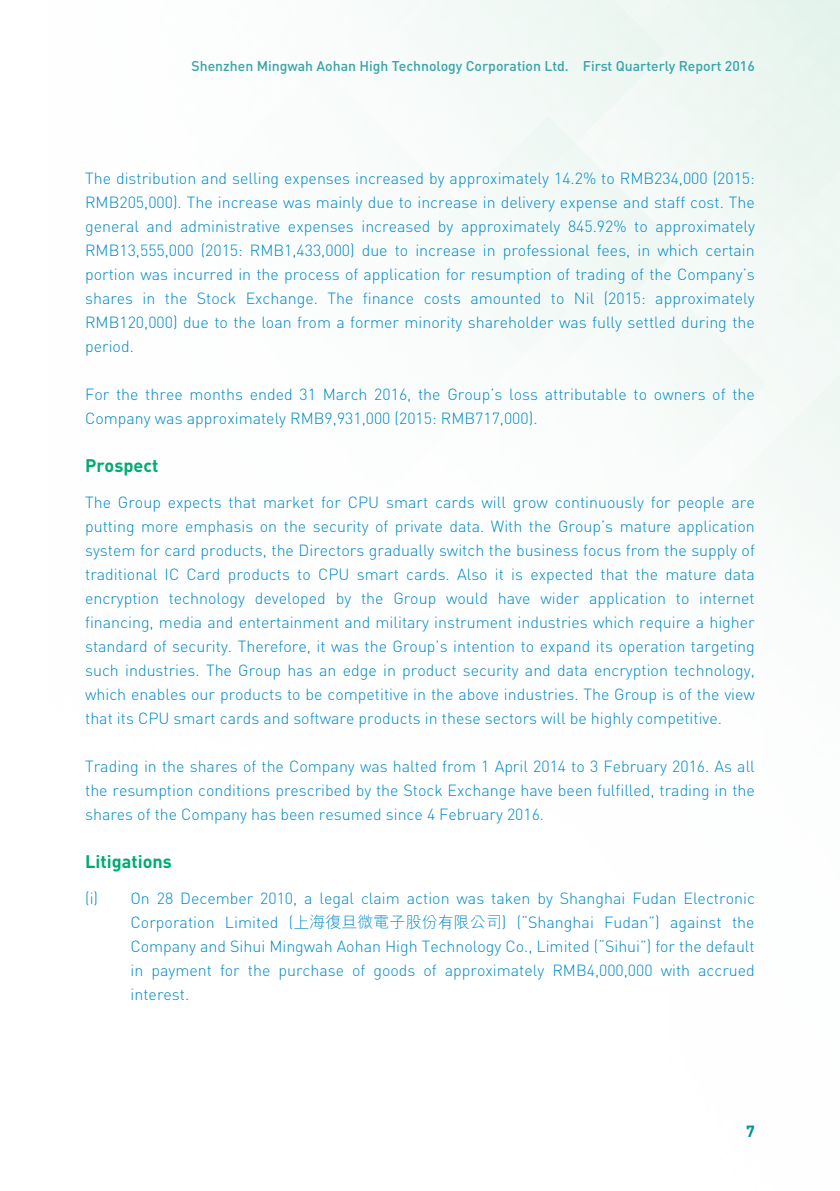
<style>
.page{position:relative;width:840px;height:1191px;background:#fff}
.page>*{position:absolute;margin:0;border:0;box-sizing:border-box;transform-origin:0 0}
.t1{font:700 18px "DIN Pro";color:#00ab71}
.t2{font:300 16px/24px "DIN Pro";color:#0089c4;text-align:justify}
.t3{font:700 16px "DIN Pro";color:#00928d}
.t4{font:500 14px "DIN Pro";color:#37a4a8}
.s1{font-family:"M Hei HK"}
</style>
<div class="page">
<p class="t4" style="left:191px;top:56px;width:564px">Shenzhen Mingwah Aohan High Technology Corporation Ltd. First Quarterly Report 2016</p>
<p class="t2" style="left:85px;top:165px;width:671px">The distribution and selling expenses increased by approximately 14.2% to RMB234,000 (2015:<br>RMB205,000). The increase was mainly due to increase in delivery expense and staff cost. The general and administrative expenses increased by approximately 845.92% to approximately RMB13,555,000 (2015: RMB1,433,000) due to increase in professional fees, in which certain portion was incurred in the process of application for resumption of trading of the Company’s shares in the Stock Exchange. The finance costs amounted to Nil (2015: approximately RMB120,000) due to the loan from a former minority shareholder was fully settled during the period.</p>
<p class="t2" style="left:85px;top:381px;width:670px">For the three months ended 31 March 2016, the Group’s loss attributable to owners of the<br>Company was approximately RMB9,931,000 (2015: RMB717,000).</p>
<p class="t1" style="left:85px;top:453px;width:75px">Prospect</p>
<p class="t2" style="left:85px;top:489px;width:671px">The Group expects that market for CPU smart cards will grow continuously for people are putting more emphasis on the security of private data. With the Group’s mature application system for card products, the Directors gradually switch the business focus from the supply of traditional IC Card products to CPU smart cards. Also it is expected that the mature data encryption technology developed by the Group would have wider application to internet financing, media and entertainment and military instrument industries which require a higher standard of security. Therefore, it was the Group’s intention to expand its operation targeting such industries. The Group has an edge in product security and data encryption technology, which enables our products to be competitive in the above industries. The Group is of the view that its CPU smart cards and software products in these sectors will be highly competitive.</p>
<p class="t2" style="left:85px;top:753px;width:670px">Trading in the shares of the Company was halted from 1 April 2014 to 3 February 2016. As all the resumption conditions prescribed by the Stock Exchange have been fulfilled, trading in the shares of the Company has been resumed since 4 February 2016.</p>
<p class="t1" style="left:85px;top:849px;width:88px">Litigations</p>
<p class="t2" style="left:130px;top:885px;width:625px;text-indent:-45px">(i) On 28 December 2010, a legal claim action was taken by Shanghai Fudan Electronic Corporation Limited (<span class="s1">上海復旦微電子股份有限公司</span>) (“Shanghai Fudan”) against the Company and Sihui Mingwah Aohan High Technology Co., Limited (“Sihui”) for the default in payment for the purchase of goods of approximately RMB4,000,000 with accrued interest.</p>
<p class="t3" style="left:745px;top:1120px;width:10px">7</p>
</div>
